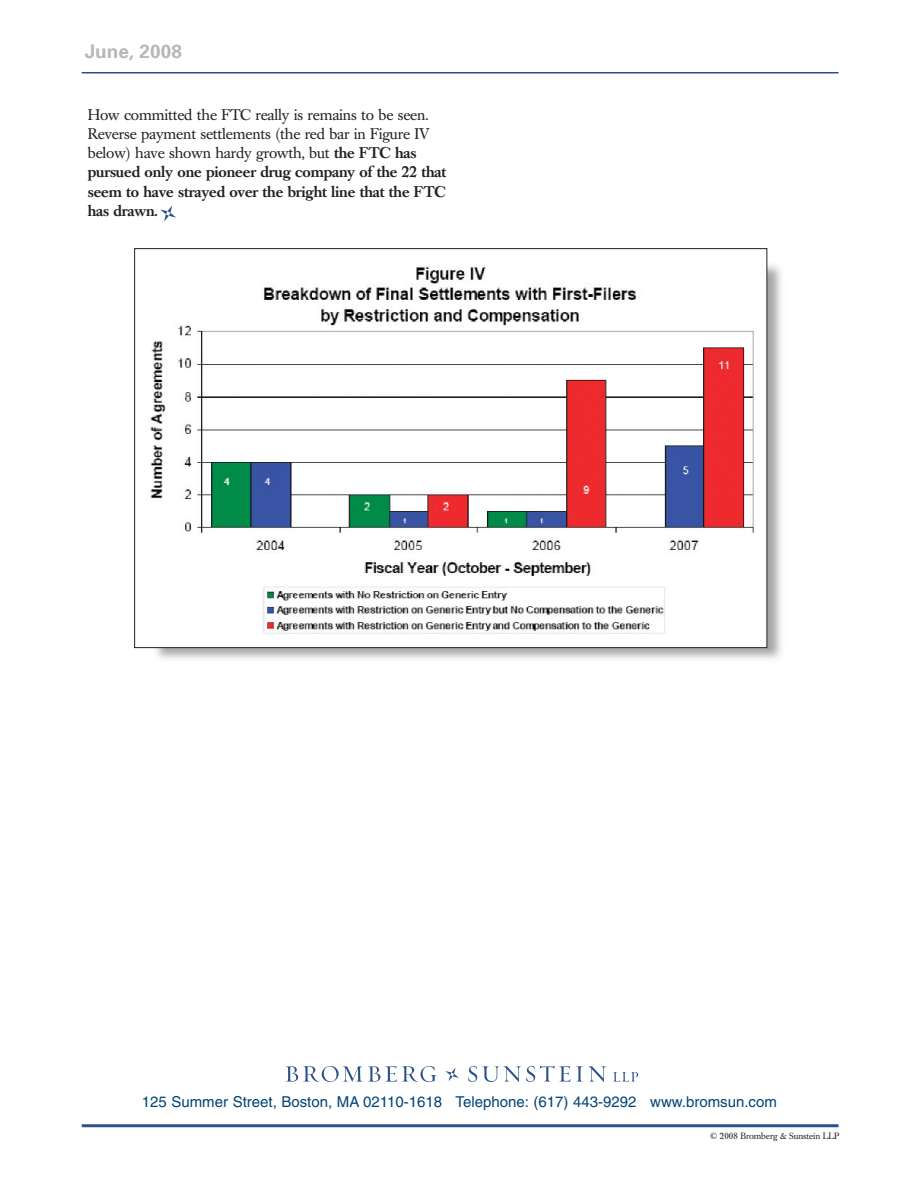
<style>
.page{position:relative;width:918px;height:1188px;background:#fff}
.page>*{position:absolute;margin:0;border:0;box-sizing:border-box;transform-origin:0 0}
.t1{font:700 18.9px "Univers";color:#b6b8b9}
.t2{font:15.3px/19.2px "Caslon Book BE";letter-spacing:-.01em;color:#231f20}
.t3{font:15px "Helvetica";color:#004577}
.t4{font:9px "Caslon Book BE";letter-spacing:-.01em;color:#231f20}
.s1{font-weight:500}
</style>
<div class="page">
<img style="left:146px;top:258px;width:635px;height:401px">
<hr style="left:82px;top:72px;width:756px;height:2px;background:#28518b">
<hr style="left:82px;top:1124px;width:756px;height:3px;background:#28518b">
<svg style="left:286px;top:1066px;width:151px;height:16px"></svg>
<svg style="left:468px;top:1065px;width:139px;height:17px"></svg>
<svg style="left:613px;top:1072px;width:25px;height:10px"></svg>
<svg style="left:445px;top:1068px;width:14px;height:13px"></svg>
<svg style="left:160px;top:205px;width:16px;height:17px"></svg>
<img style="left:146px;top:258px;width:619px;height:388px">
<p class="t1" style="left:85px;top:44px;width:99px">June, 2008</p>
<p class="t2" style="left:88px;top:106px;width:360px">How committed the FTC really is remains to be seen.<br>Reverse payment settlements (the red bar in Figure IV below) have shown hardy growth, but <span class="s1">the FTC has pursued only one pioneer drug company of the 22 that seem to have strayed over the bright line that the FTC has drawn.</span></p>
<p class="t3" style="left:142px;top:1097px;width:637px">125 Summer Street, Boston, MA 02110-1618 Telephone: (617) 443-9292 www.bromsun.com</p>
<p class="t4" style="left:710px;top:1133px;width:131px">© 2008 Bromberg &amp; Sunstein LLP</p>
</div>
